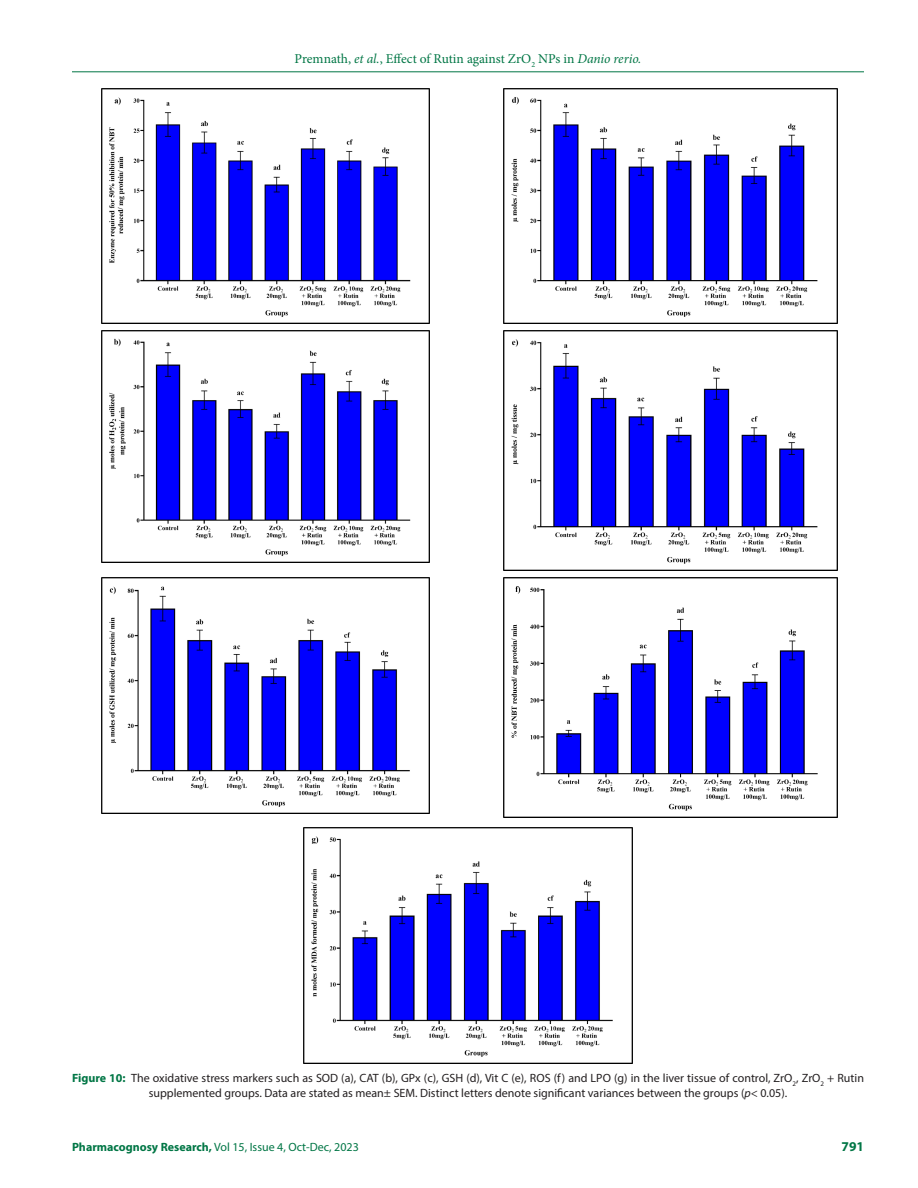
<style>
.page{position:relative;width:918px;height:1188px;background:#fff}
.page>*{position:absolute;margin:0;border:0;box-sizing:border-box;transform-origin:0 0}
.t1{font:13.5px "Minion Pro";color:#007645}
.t2{font:700 13.5px "Myriad Pro";color:#007645}
.FIG_Caption{font:12px/15px "Myriad Pro";color:#231f20;text-align:center}
.t3{font:12px "Myriad Pro";color:#007645}
.s1{font-style:italic}
.s2{font-weight:700;color:#007645}
.s3{font-weight:700}
</style>
<div class="page">
<hr style="left:72px;top:72px;width:792px;height:1px;background:#007645">
<img style="left:101px;top:88px;width:329px;height:236px">
<img style="left:101px;top:330px;width:329px;height:232px">
<img style="left:101px;top:577px;width:329px;height:236px">
<img style="left:503px;top:88px;width:335px;height:236px">
<img style="left:503px;top:330px;width:335px;height:241px">
<img style="left:503px;top:577px;width:335px;height:240px">
<img style="left:304px;top:828px;width:328px;height:236px">
<p class="t1" style="left:295px;top:50px;width:348px">Premnath, <span class="s1">et al.</span>, Effect of Rutin against ZrO<sub>2</sub> NPs in <span class="s1">Danio rerio.</span></p>
<p class="FIG_Caption" style="left:72px;top:1071px;width:793px"><span class="s2">Figure 10:</span> The oxidative stress markers such as SOD (a), CAT (b), GPx (c), GSH (d), Vit C (e), ROS (f) and LPO (g) in the liver tissue of control, ZrO<sub>2</sub>, ZrO<sub>2</sub> + Rutin supplemented groups. Data are stated as mean± SEM. Distinct letters denote significant variances between the groups (<span class="s1">p</span>&lt; 0.05).</p>
<p class="t3" style="left:72px;top:1139px;width:288px"><span class="s3">Pharmacognosy Research,</span> Vol 15, Issue 4, Oct-Dec, 2023</p>
<p class="t2" style="left:842px;top:1137px;width:24px">791</p>
</div>
